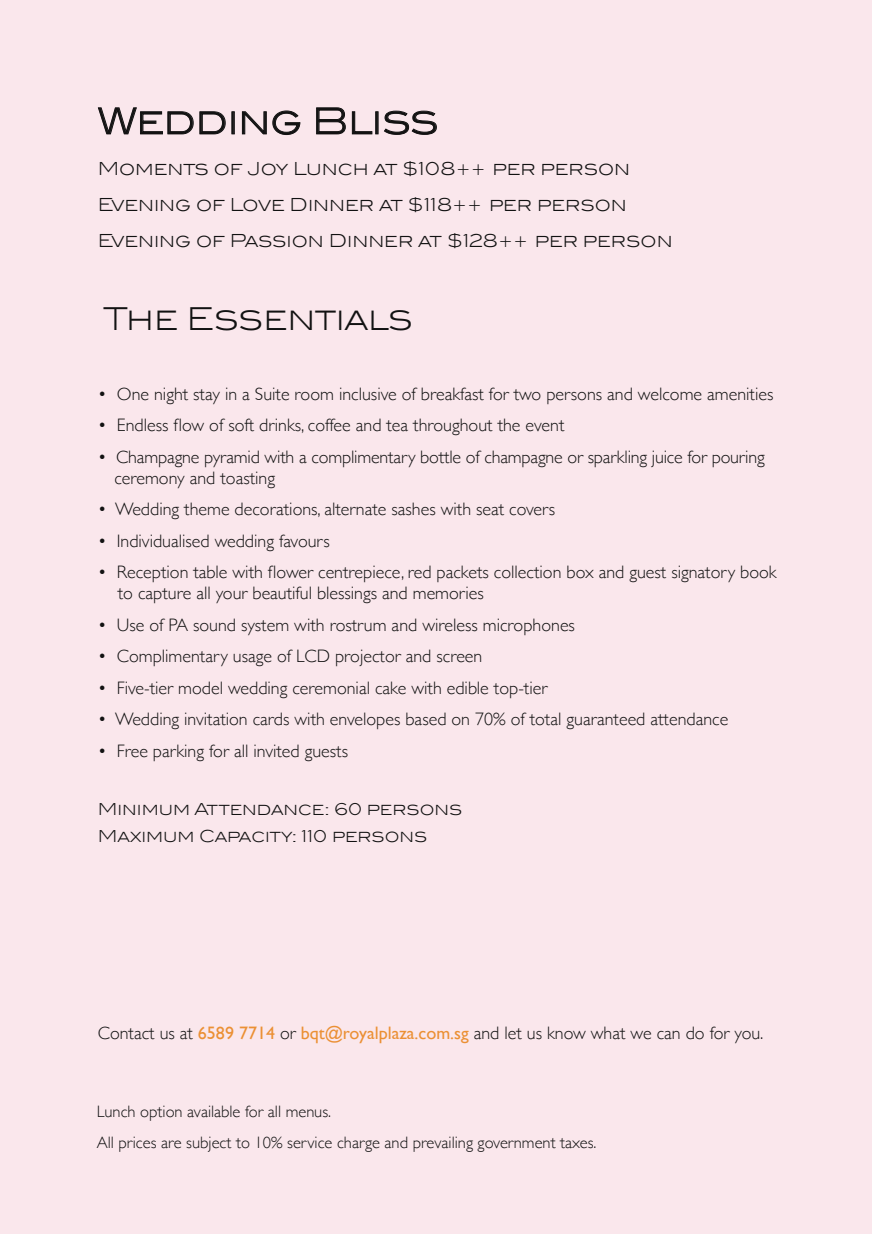
<style>
.page{position:relative;width:872px;height:1234px;background:#fff}
.page>*{position:absolute;margin:0;border:0;box-sizing:border-box;transform-origin:0 0}
.t1{font:300 36px "Blair ITC";color:#121212}
.t2{font:300 31.5px "Blair ITC";letter-spacing:-.01em;color:#121212}
.t3{font:300 18px/21px "Gill Sans";color:#121212}
.t4{font:300 18px/36px "Blair ITC";color:#121212}
.t5{font:300 16.5px/31.5px "Gill Sans";color:#121212}
.t6{font:300 16.5px/27px "Blair ITC";color:#121212}
.s1{font-family:"Bank Gothic"}
.s2{font-weight:400;color:#eb9034}
</style>
<div class="page">
<div style="left:0;top:0;width:872px;height:1233px;background:#fae7ec"></div>
<svg style="left:97px;top:107px;width:129px;height:28px"></svg>
<div style="left:232px;top:111px;width:3px;height:23px;border:1px solid #121212"></div>
<svg style="left:242px;top:110px;width:59px;height:25px"></svg>
<svg style="left:316px;top:107px;width:56px;height:28px"></svg>
<div style="left:375px;top:111px;width:3px;height:23px;border:1px solid #121212"></div>
<svg style="left:384px;top:110px;width:53px;height:25px"></svg>
<h1 class="t1" style="left:98px;top:100px;width:342px">Wedding Bliss</h1>
<p class="t4" style="left:98px;top:151px;width:576px">Moments of Joy Lunch at $108<span class="s1">++</span> per person<br>Evening of Love Dinner at $118<span class="s1">++</span> per person<br>Evening of Passion Dinner at $128<span class="s1">++</span> per person</p>
<h2 class="t2" style="left:103px;top:301px;width:311px">The Essentials</h2>
<p class="t3" style="left:98px;top:382px;width:677px">• One night stay in a Suite room inclusive of breakfast for two persons and welcome amenities</p>
<p class="t3" style="left:98px;top:414px;width:468px">• Endless flow of soft drinks, coffee and tea throughout the event</p>
<p class="t3" style="left:114px;top:445px;width:652px;text-indent:-17px">• Champagne pyramid with a complimentary bottle of champagne or sparkling juice for pouring ceremony and toasting</p>
<p class="t3" style="left:98px;top:498px;width:459px">• Wedding theme decorations, alternate sashes with seat covers</p>
<p class="t3" style="left:98px;top:529px;width:233px">• Individualised wedding favours</p>
<p class="t3" style="left:118px;top:561px;width:660px;text-indent:-20px">• Reception table with flower centrepiece, red packets collection box and guest signatory book to capture all your beautiful blessings and memories</p>
<p class="t3" style="left:98px;top:613px;width:478px">• Use of PA sound system with rostrum and wireless microphones</p>
<p class="t3" style="left:98px;top:645px;width:386px">• Complimentary usage of LCD projector and screen</p>
<p class="t3" style="left:98px;top:676px;width:451px">• Five-tier model wedding ceremonial cake with edible top-tier</p>
<p class="t3" style="left:98px;top:708px;width:632px">• Wedding invitation cards with envelopes based on 70% of total guaranteed attendance</p>
<p class="t3" style="left:98px;top:739px;width:252px">• Free parking for all invited guests</p>
<p class="t6" style="left:98px;top:796px;width:366px">Minimum Attendance: 60 persons<br>Maximum Capacity: 110 persons</p>
<p class="t3" style="left:98px;top:1021px;width:667px">Contact us at <span class="s2">6589 7714</span> or <span class="s2">bqt@royalplaza.com.sg</span> and let us know what we can do for you.</p>
<p class="t5" style="left:97px;top:1094px;width:501px">Lunch option available for all menus.<br>All prices are subject to 10% service charge and prevailing government taxes.</p>
</div>
